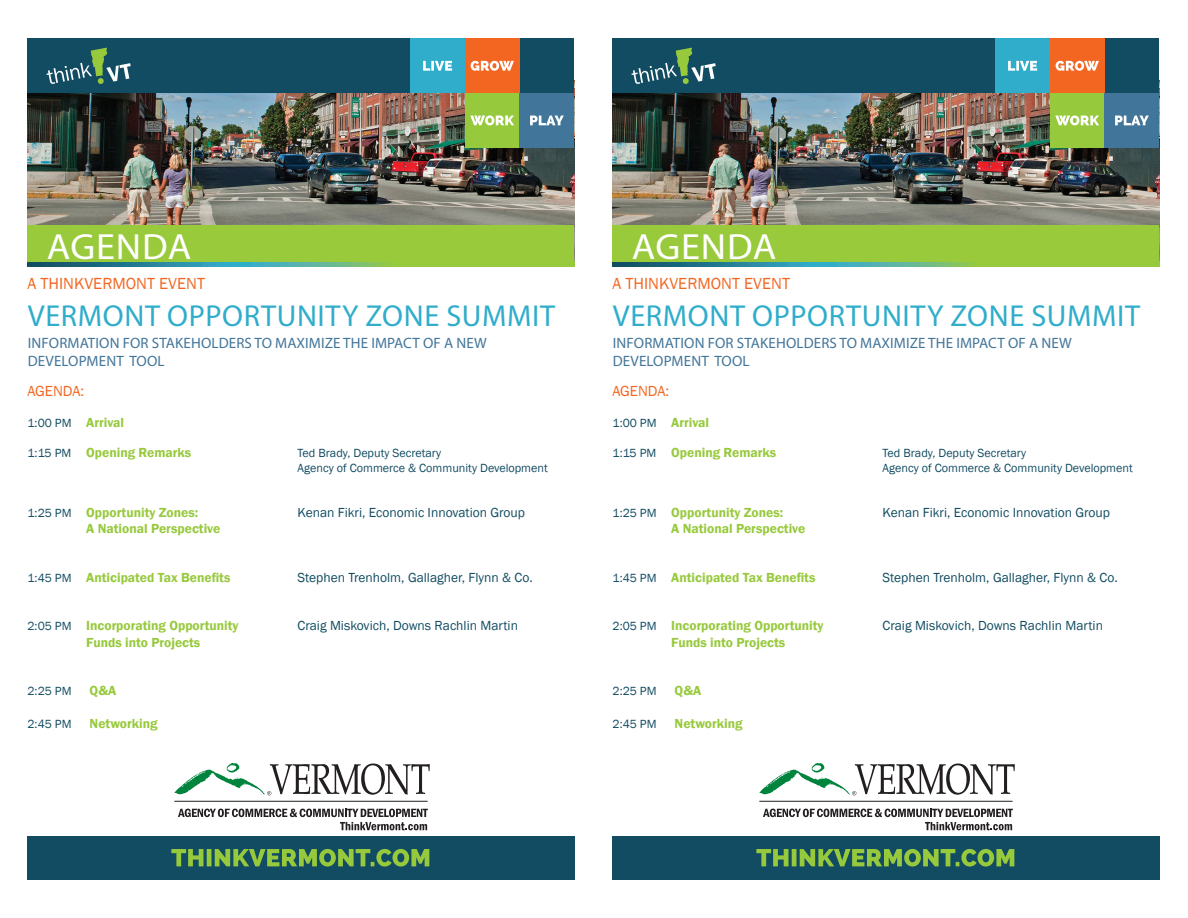
<style>
.page{position:relative;width:1188px;height:918px;background:#fff}
.page>*{position:absolute;margin:0;border:0;box-sizing:border-box;transform-origin:0 0}
.t1{font:36.6px "Myriad Pro";letter-spacing:.02em;color:#fff;scale:1.05 1}
.t2{font:30.3px "Myriad Pro";letter-spacing:.02em;color:#30adcb}
.t3{font:16.5px "Franklin Gothic";color:#f36621}
.t4{font:15px/18px "Myriad Pro";letter-spacing:.01em;color:#42759a}
.t5{font:15px "Franklin Gothic";color:#f36621}
.t6{font:600 13.5px "Franklin Gothic";color:#97c93c}
.t7{font:13.5px "Franklin Gothic";color:#124c62}
.t8{font:12.15px/14.5px "Franklin Gothic";color:#124c62}
.s1{font-weight:400;font-size:12.15px;color:#124c62}
</style>
<div class="page">
<img style="left:28px;top:93px;width:546px;height:132px">
<div style="left:28px;top:38px;width:546px;height:55px;background:#124c62"></div>
<svg style="left:28px;top:262px;width:546px;height:4px;background:#5aa677"></svg>
<div style="left:28px;top:225px;width:546px;height:37px;background:#99ca3b"></div>
<div style="left:27px;top:836px;width:547px;height:44px;background:#124c62"></div>
<svg style="left:171px;top:849px;width:258px;height:18px"></svg>
<svg style="left:47px;top:48px;width:84px;height:36px"></svg>
<div style="left:410px;top:38px;width:55px;height:55px;background:#30adcb"></div>
<svg style="left:423px;top:61px;width:29px;height:10px"></svg>
<div style="left:465px;top:93px;width:55px;height:55px;background:#97c93c"></div>
<svg style="left:470px;top:115px;width:44px;height:10px"></svg>
<div style="left:465px;top:38px;width:55px;height:55px;background:#f36621"></div>
<svg style="left:471px;top:61px;width:43px;height:10px"></svg>
<div style="left:520px;top:93px;width:54px;height:55px;background:#42759a"></div>
<svg style="left:530px;top:116px;width:34px;height:9px"></svg>
<svg style="left:174px;top:763px;width:256px;height:32px"></svg>
<svg style="left:178px;top:809px;width:250px;height:21px"></svg>
<hr style="left:174px;top:801px;width:254px;height:1px;background:#231f20">
<img style="left:613px;top:93px;width:546px;height:132px">
<div style="left:613px;top:38px;width:546px;height:55px;background:#124c62"></div>
<svg style="left:613px;top:262px;width:546px;height:4px;background:#5aa677"></svg>
<div style="left:613px;top:225px;width:546px;height:37px;background:#99ca3b"></div>
<div style="left:612px;top:836px;width:547px;height:44px;background:#124c62"></div>
<svg style="left:756px;top:849px;width:258px;height:18px"></svg>
<svg style="left:632px;top:48px;width:84px;height:36px"></svg>
<div style="left:995px;top:38px;width:55px;height:55px;background:#30adcb"></div>
<svg style="left:1008px;top:61px;width:29px;height:10px"></svg>
<div style="left:1050px;top:93px;width:55px;height:55px;background:#97c93c"></div>
<svg style="left:1055px;top:115px;width:44px;height:10px"></svg>
<div style="left:1050px;top:38px;width:55px;height:55px;background:#f36621"></div>
<svg style="left:1056px;top:61px;width:43px;height:10px"></svg>
<div style="left:1105px;top:93px;width:54px;height:55px;background:#42759a"></div>
<svg style="left:1115px;top:116px;width:34px;height:9px"></svg>
<svg style="left:759px;top:763px;width:256px;height:32px"></svg>
<svg style="left:763px;top:809px;width:250px;height:21px"></svg>
<hr style="left:759px;top:801px;width:254px;height:1px;background:#231f20">
<p class="t1" style="left:47px;top:224px;width:139px">AGENDA</p>
<p class="t3" style="left:28px;top:273px;width:179px">A THINKVERMONT EVENT</p>
<p class="t2" style="left:28px;top:297px;width:529px">VERMONT OPPORTUNITY ZONE SUMMIT</p>
<p class="t4" style="left:28px;top:334px;width:461px">INFORMATION FOR STAKEHOLDERS TO MAXIMIZE THE IMPACT OF A NEW<br>DEVELOPMENT TOOL</p>
<p class="t5" style="left:28px;top:382px;width:58px">AGENDA:</p>
<p class="t6" style="left:28px;top:414px;width:98px"><span class="s1">1:00 PM</span> Arrival</p>
<p class="t6" style="left:28px;top:444px;width:165px"><span class="s1">1:15 PM</span> Opening Remarks</p>
<p class="t8" style="left:298px;top:446px;width:252px">Ted Brady, Deputy Secretary<br>Agency of Commerce &amp; Community Development</p>
<p class="t6" style="left:28px;top:504px;width:172px"><span class="s1">1:25 PM</span> Opportunity Zones:</p>
<p class="t7" style="left:298px;top:504px;width:229px">Kenan Fikri, Economic Innovation Group</p>
<p class="t6" style="left:86px;top:520px;width:136px">A National Perspective</p>
<p class="t6" style="left:28px;top:569px;width:204px"><span class="s1">1:45 PM</span> Anticipated Tax Benefits</p>
<p class="t7" style="left:298px;top:569px;width:237px">Stephen Trenholm, Gallagher, Flynn &amp; Co.</p>
<p class="t6" style="left:28px;top:618px;width:213px"><span class="s1">2:05 PM</span> Incorporating Opportunity</p>
<p class="t7" style="left:298px;top:617px;width:222px">Craig Miskovich, Downs Rachlin Martin</p>
<p class="t6" style="left:86px;top:634px;width:116px">Funds into Projects</p>
<p class="t8" style="left:28px;top:684px;width:46px">2:25 PM</p>
<p class="t6" style="left:90px;top:682px;width:28px">Q&amp;A</p>
<p class="t8" style="left:28px;top:716px;width:46px">2:45 PM</p>
<p class="t6" style="left:90px;top:715px;width:69px">Networking</p>
<p class="t1" style="left:632px;top:224px;width:139px">AGENDA</p>
<p class="t3" style="left:613px;top:273px;width:179px">A THINKVERMONT EVENT</p>
<p class="t2" style="left:613px;top:297px;width:529px">VERMONT OPPORTUNITY ZONE SUMMIT</p>
<p class="t4" style="left:613px;top:334px;width:461px">INFORMATION FOR STAKEHOLDERS TO MAXIMIZE THE IMPACT OF A NEW<br>DEVELOPMENT TOOL</p>
<p class="t5" style="left:613px;top:382px;width:58px">AGENDA:</p>
<p class="t6" style="left:613px;top:414px;width:98px"><span class="s1">1:00 PM</span> Arrival</p>
<p class="t6" style="left:613px;top:444px;width:165px"><span class="s1">1:15 PM</span> Opening Remarks</p>
<p class="t8" style="left:883px;top:446px;width:252px">Ted Brady, Deputy Secretary<br>Agency of Commerce &amp; Community Development</p>
<p class="t6" style="left:613px;top:504px;width:172px"><span class="s1">1:25 PM</span> Opportunity Zones:</p>
<p class="t7" style="left:883px;top:504px;width:229px">Kenan Fikri, Economic Innovation Group</p>
<p class="t6" style="left:671px;top:520px;width:136px">A National Perspective</p>
<p class="t6" style="left:613px;top:569px;width:204px"><span class="s1">1:45 PM</span> Anticipated Tax Benefits</p>
<p class="t7" style="left:883px;top:569px;width:237px">Stephen Trenholm, Gallagher, Flynn &amp; Co.</p>
<p class="t6" style="left:613px;top:618px;width:213px"><span class="s1">2:05 PM</span> Incorporating Opportunity</p>
<p class="t7" style="left:883px;top:617px;width:222px">Craig Miskovich, Downs Rachlin Martin</p>
<p class="t6" style="left:671px;top:634px;width:116px">Funds into Projects</p>
<p class="t8" style="left:613px;top:684px;width:46px">2:25 PM</p>
<p class="t6" style="left:675px;top:682px;width:28px">Q&amp;A</p>
<p class="t8" style="left:613px;top:716px;width:46px">2:45 PM</p>
<p class="t6" style="left:675px;top:715px;width:69px">Networking</p>
</div>
